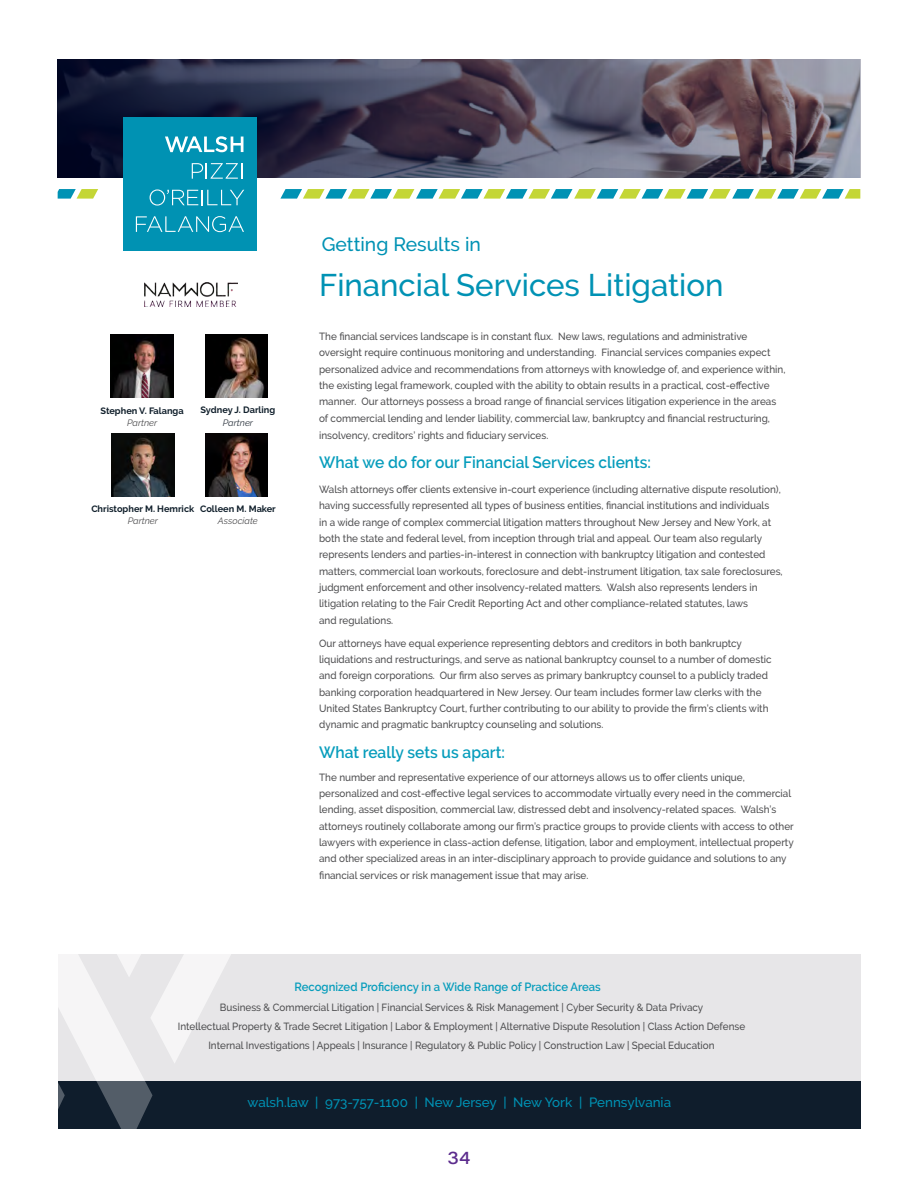
<style>
.page{position:relative;width:918px;height:1188px;background:#fff}
.page>*{position:absolute;margin:0;border:0;box-sizing:border-box;transform-origin:0 0}
.t1{font:500 31.2px "Raleway";color:#0092b4}
.t2{font:500 19.35px "Raleway";color:#0092b4}
.t3{font:500 18px "Acumin Pro Wide";color:#5c2c8d}
.t4{font:600 16.35px "Raleway";color:#079dbc;scale:.95 1}
.t5{font:500 13.35px "Raleway";color:#0092b4}
.t6{font:600 11.85px "Raleway";color:#079dbc;scale:.95 1}
.t7{font:500 10.35px/16.4px "Raleway";color:#4d4d4f;scale:.95 1}
.t8{font:700 9.15px "Raleway";color:#11202c}
.t9{font:italic 9.15px "Raleway";color:#4d4d4f}
.t10{font:italic 9.15px "Raleway";color:#2d353f}
</style>
<div class="page">
<svg style="left:58px;top:59px;width:802px;height:119px;background:#4b485b"></svg>
<div style="left:58px;top:955px;width:802px;height:126px;background:#e7e6e8"></div>
<div style="left:58px;top:1081px;width:802px;height:48px;background:#0f1d2c"></div>
<svg style="left:58px;top:955px;width:172px;height:174px"></svg>
<svg style="left:280px;top:189px;width:580px;height:10px"></svg>
<div style="left:123px;top:118px;width:134px;height:133px;background:#0092b3"></div>
<svg style="left:192px;top:163px;width:51px;height:16px"></svg>
<svg style="left:150px;top:189px;width:94px;height:17px"></svg>
<svg style="left:136px;top:216px;width:108px;height:16px"></svg>
<svg style="left:165px;top:136px;width:78px;height:16px"></svg>
<img style="left:111px;top:434px;width:63px;height:62px">
<img style="left:111px;top:335px;width:62px;height:63px">
<img style="left:205px;top:434px;width:63px;height:63px">
<img style="left:205px;top:335px;width:63px;height:63px">
<img style="left:144px;top:282px;width:93px;height:25px">
<svg style="left:58px;top:189px;width:40px;height:10px"></svg>
<p class="t8" style="left:100px;top:405px;width:85px">Stephen V. Falanga</p>
<p class="t9" style="left:127px;top:417px;width:32px">Partner</p>
<p class="t8" style="left:201px;top:405px;width:76px">Sydney J. Darling</p>
<p class="t10" style="left:223px;top:417px;width:32px">Partner</p>
<p class="t8" style="left:200px;top:504px;width:77px">Colleen M. Maker</p>
<p class="t9" style="left:218px;top:516px;width:41px">Associate</p>
<p class="t8" style="left:91px;top:504px;width:104px">Christopher M. Hemrick</p>
<p class="t9" style="left:128px;top:516px;width:32px">Partner</p>
<h2 class="t2" style="left:322px;top:233px;width:161px">Getting Results in</h2>
<h1 class="t1" style="left:319px;top:267px;width:406px">Financial Services Litigation</h1>
<p class="t7" style="left:319px;top:328px;width:492px">The financial services landscape is in constant flux. New laws, regulations and administrative oversight require continuous monitoring and understanding. Financial services companies expect personalized advice and recommendations from attorneys with knowledge of, and experience within, the existing legal framework, coupled with the ability to obtain results in a practical, cost-effective manner. Our attorneys possess a broad range of financial services litigation experience in the areas of commercial lending and lender liability, commercial law, bankruptcy and financial restructuring,</p>
<p class="t7" style="left:319px;top:428px;width:243px">insolvency, creditors’ rights and fiduciary services.</p>
<h3 class="t4" style="left:319px;top:452px;width:351px">What we do for our Financial Services clients:</h3>
<p class="t7" style="left:319px;top:481px;width:489px">Walsh attorneys offer clients extensive in-court experience (including alternative dispute resolution), having successfully represented all types of business entities, financial institutions and individuals<br>in a wide range of complex commercial litigation matters throughout New Jersey and New York, at both the state and federal level, from inception through trial and appeal. Our team also regularly represents lenders and parties-in-interest in connection with bankruptcy litigation and contested matters, commercial loan workouts, foreclosure and debt-instrument litigation, tax sale foreclosures, judgment enforcement and other insolvency-related matters. Walsh also represents lenders in litigation relating to the Fair Credit Reporting Act and other compliance-related statutes, laws<br>and regulations.</p>
<p class="t7" style="left:319px;top:635px;width:478px">Our attorneys have equal experience representing debtors and creditors in both bankruptcy liquidations and restructurings, and serve as national bankruptcy counsel to a number of domestic and foreign corporations. Our firm also serves as primary bankruptcy counsel to a publicly traded banking corporation headquartered in New Jersey. Our team includes former law clerks with the United States Bankruptcy Court, further contributing to our ability to provide the firm’s clients with dynamic and pragmatic bankruptcy counseling and solutions.</p>
<h3 class="t4" style="left:319px;top:742px;width:197px">What really sets us apart:</h3>
<p class="t7" style="left:319px;top:769px;width:501px">The number and representative experience of our attorneys allows us to offer clients unique, personalized and cost-effective legal services to accommodate virtually every need in the commercial lending, asset disposition, commercial law, distressed debt and insolvency-related spaces. Walsh’s attorneys routinely collaborate among our firm’s practice groups to provide clients with access to other lawyers with experience in class-action defense, litigation, labor and employment, intellectual property and other specialized areas in an inter-disciplinary approach to provide guidance and solutions to any financial services or risk management issue that may arise.</p>
<p class="t6" style="left:295px;top:980px;width:324px">Recognized Proficiency in a Wide Range of Practice Areas</p>
<p class="t7" style="left:178px;top:998px;width:599px;line-height:18.9px;text-align:center">Business &amp; Commercial Litigation | Financial Services &amp; Risk Management | Cyber Security &amp; Data Privacy<br>Intellectual Property &amp; Trade Secret Litigation | Labor &amp; Employment | Alternative Dispute Resolution | Class Action Defense<br>Internal Investigations | Appeals | Insurance | Regulatory &amp; Public Policy | Construction Law | Special Education</p>
<p class="t5" style="left:248px;top:1095px;width:425px">walsh.law | 973-757-1100 | New Jersey | New York | Pennsylvania</p>
<h3 class="t3" style="left:448px;top:1144px;width:24px">34</h3>
</div>
